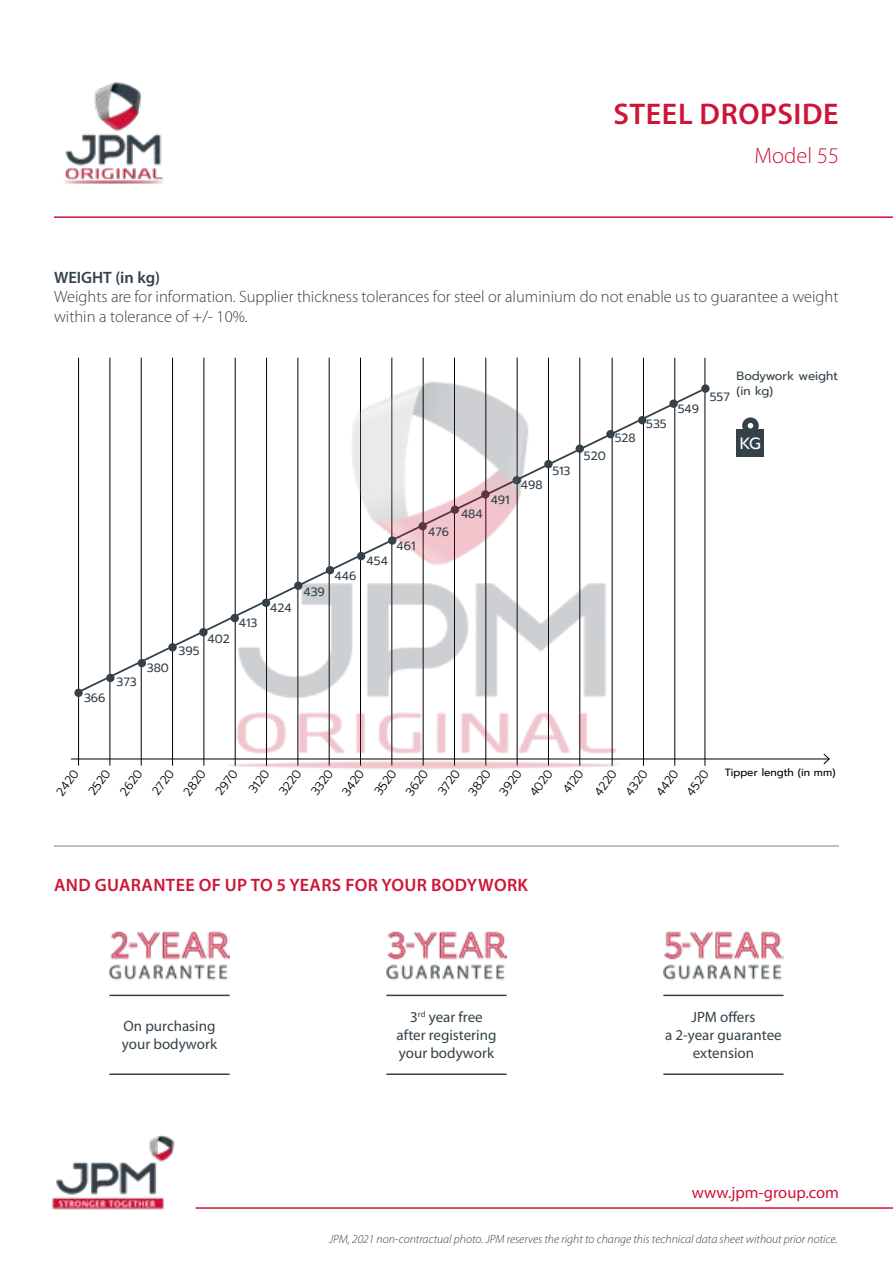
<style>
.page{position:relative;width:893px;height:1263px;background:#fff}
.page>*{position:absolute;margin:0;border:0;box-sizing:border-box;transform-origin:0 0}
.t1{font:600 30px "Myriad Pro";letter-spacing:.02em;color:#ce1537}
.t2{font:300 22.5px "Myriad Pro";color:#ce1537}
.t3{font:600 18px "Myriad Pro";letter-spacing:.02em;color:#ce1537}
.t4{font:300 16.5px/19.5px "Myriad Pro";color:#344149}
.t5{font:16.5px "Myriad Pro";color:#ce1537}
.t6{font:600 16.5px "Myriad Pro";color:#344149}
.t7{font:16.2px "Prompt";color:#fff}
.t8{font:15px/18px "Myriad Pro";color:#344149;text-align:center}
.t9{font:italic 300 12px "Myriad Pro";color:#344149}
.t10{font:300 12px "Prompt";color:#000}
.t11{font:12px/14.4px "Prompt";color:#344149}
.t12{font:10.5px "Prompt";color:#000}
</style>
<div class="page">
<hr style="left:54px;top:216px;width:839px;height:2px;background:#ce1537">
<img style="left:64px;top:82px;width:100px;height:102px">
<img style="left:51px;top:1135px;width:124px;height:75px">
<hr style="left:196px;top:1207px;width:697px;height:2px;background:#ce1537">
<hr style="left:54px;top:845px;width:785px;height:2px;background:#a8a9ab">
<hr style="left:71px;top:758px;width:758px;height:1px;background:#000">
<svg style="left:822px;top:753px;width:8px;height:12px"></svg>
<hr style="left:172px;top:358px;width:1px;height:408px;background:#000">
<hr style="left:141px;top:358px;width:1px;height:408px;background:#000">
<hr style="left:109px;top:358px;width:1px;height:408px;background:#000">
<hr style="left:78px;top:358px;width:1px;height:408px;background:#000">
<svg style="left:74px;top:689px;width:9px;height:8px"></svg>
<div style="left:737px;top:429px;width:27px;height:28px;background:#344149"></div>
<div style="left:742px;top:417px;width:17px;height:17px;border:5px solid #344149;border-radius:50%"></div>
<svg style="left:76px;top:385px;width:630px;height:309px"></svg>
<hr style="left:674px;top:358px;width:1px;height:408px;background:#000">
<div style="left:669px;top:399px;width:9px;height:9px;background:#344149;border-radius:50%"></div>
<hr style="left:704px;top:358px;width:1px;height:408px;background:#000">
<div style="left:701px;top:384px;width:9px;height:9px;background:#344149;border-radius:50%"></div>
<img style="left:191px;top:357px;width:464px;height:413px">
<hr style="left:109px;top:995px;width:121px;height:1px;background:#344149">
<hr style="left:109px;top:1073px;width:121px;height:2px;background:#344149">
<hr style="left:386px;top:995px;width:121px;height:1px;background:#344149">
<hr style="left:386px;top:1073px;width:121px;height:2px;background:#344149">
<hr style="left:663px;top:995px;width:120px;height:1px;background:#344149">
<hr style="left:663px;top:1073px;width:120px;height:2px;background:#344149">
<img style="left:109px;top:931px;width:121px;height:49px">
<img style="left:386px;top:931px;width:121px;height:49px">
<img style="left:663px;top:931px;width:120px;height:49px">
<h1 class="t1" style="left:613px;top:94px;width:227px">STEEL DROPSIDE</h1>
<h2 class="t2" style="left:754px;top:142px;width:86px">Model 55</h2>
<p class="t6" style="left:54px;top:267px;width:108px">WEIGHT (in kg)</p>
<p class="t4" style="left:54px;top:287px;width:786px">Weights are for information. Supplier thickness tolerances for steel or aluminium do not enable us to guarantee a weight within a tolerance of +/- 10%.</p>
<p class="t11" style="left:84px;top:690px;width:23px">366</p>
<p class="t11" style="left:117px;top:674px;width:22px">373</p>
<p class="t11" style="left:147px;top:660px;width:24px">380</p>
<p class="t11" style="left:179px;top:644px;width:23px">395</p>
<p class="t11" style="left:208px;top:631px;width:24px">402</p>
<p class="t11" style="left:239px;top:616px;width:20px">413</p>
<p class="t11" style="left:270px;top:600px;width:23px">424</p>
<p class="t11" style="left:303px;top:584px;width:23px">439</p>
<p class="t11" style="left:335px;top:569px;width:23px">446</p>
<p class="t11" style="left:367px;top:553px;width:23px">454</p>
<p class="t11" style="left:396px;top:538px;width:20px">461</p>
<p class="t11" style="left:428px;top:524px;width:23px">476</p>
<p class="t11" style="left:461px;top:507px;width:23px">484</p>
<p class="t11" style="left:491px;top:493px;width:20px">491</p>
<p class="t11" style="left:521px;top:477px;width:23px">498</p>
<p class="t11" style="left:552px;top:464px;width:20px">513</p>
<p class="t11" style="left:584px;top:448px;width:23px">520</p>
<p class="t11" style="left:615px;top:430px;width:23px">528</p>
<p class="t11" style="left:646px;top:416px;width:22px">535</p>
<p class="t11" style="left:678px;top:401px;width:23px">549</p>
<p class="t11" style="left:737px;top:369px;width:103px">Bodywork weight (in kg)</p>
<p class="t11" style="left:710px;top:390px;width:22px">557</p>
<p class="t7" style="left:740px;top:432px;width:23px">KG</p>
<p class="t10" style="left:52px;top:789px;width:30px;rotate:-54deg">2420</p>
<p class="t10" style="left:84px;top:789px;width:30px;rotate:-54deg">2520</p>
<p class="t10" style="left:116px;top:789px;width:31px;rotate:-54deg">2620</p>
<p class="t10" style="left:148px;top:789px;width:30px;rotate:-54deg">2720</p>
<p class="t10" style="left:180px;top:789px;width:30px;rotate:-54deg">2820</p>
<p class="t10" style="left:211px;top:789px;width:30px;rotate:-54deg">2970</p>
<p class="t10" style="left:245px;top:787px;width:27px;rotate:-54deg">3120</p>
<p class="t10" style="left:275px;top:789px;width:30px;rotate:-54deg">3220</p>
<p class="t10" style="left:307px;top:789px;width:30px;rotate:-54deg">3320</p>
<p class="t10" style="left:338px;top:789px;width:30px;rotate:-54deg">3420</p>
<p class="t10" style="left:370px;top:789px;width:30px;rotate:-54deg">3520</p>
<p class="t10" style="left:402px;top:789px;width:30px;rotate:-54deg">3620</p>
<p class="t10" style="left:434px;top:789px;width:30px;rotate:-54deg">3720</p>
<p class="t10" style="left:464px;top:789px;width:30px;rotate:-54deg">3820</p>
<p class="t10" style="left:495px;top:789px;width:30px;rotate:-54deg">3920</p>
<p class="t10" style="left:526px;top:790px;width:31px;rotate:-54deg">4020</p>
<p class="t10" style="left:559px;top:787px;width:28px;rotate:-54deg">4120</p>
<p class="t10" style="left:590px;top:789px;width:30px;rotate:-54deg">4220</p>
<p class="t10" style="left:621px;top:789px;width:30px;rotate:-54deg">4320</p>
<p class="t10" style="left:652px;top:789px;width:31px;rotate:-54deg">4420</p>
<p class="t10" style="left:682px;top:789px;width:30px;rotate:-54deg">4520</p>
<p class="t12" style="left:725px;top:765px;width:112px">Tipper length (in mm)</p>
<p class="t3" style="left:54px;top:873px;width:475px">AND GUARANTEE OF UP TO 5 YEARS FOR YOUR BODYWORK</p>
<p class="t8" style="left:122px;top:1018px;width:97px;text-align:left">On purchasing your bodywork</p>
<p class="t8" style="left:397px;top:1009px;width:101px">3<sup>rd</sup> year free after registering your bodywork</p>
<p class="t8" style="left:665px;top:1009px;width:118px">JPM offers<br>a 2-year guarantee extension</p>
<p class="t5" style="left:692px;top:1183px;width:149px">www.jpm-group.com</p>
<p class="t9" style="left:329px;top:1232px;width:510px">JPM, 2021 non-contractual photo. JPM reserves the right to change this technical data sheet without prior notice.</p>
</div>
